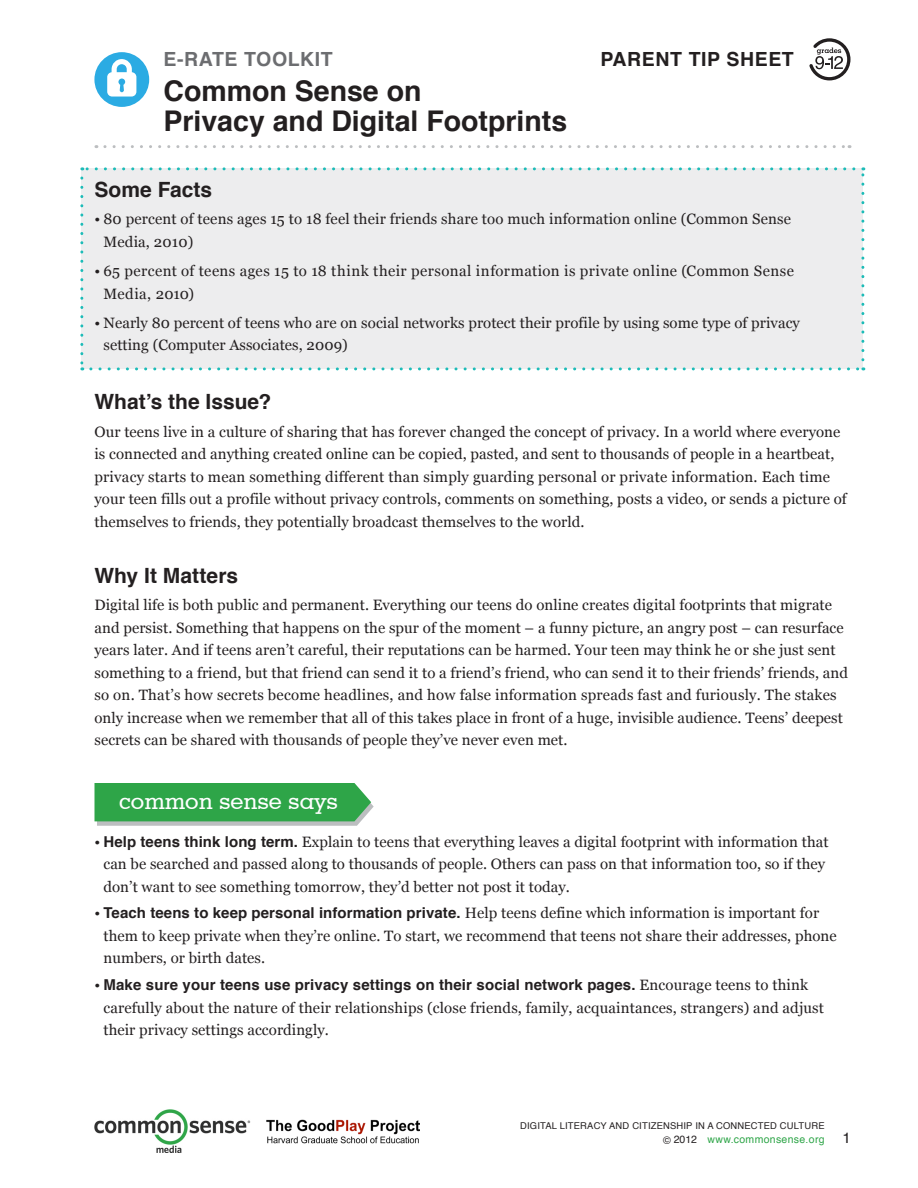
<style>
.page{position:relative;width:918px;height:1188px;background:#fff}
.page>*{position:absolute;margin:0;border:0;box-sizing:border-box;transform-origin:0 0}
.t1{font:700 28.5px/30px "Helvetica";color:#231f20}
.t2{font:500 24px "Geometric Slab 703 BT";color:#fff}
.t3{font:700 21px "Helvetica";color:#231f20}
.t4{font:700 19.5px "Helvetica";letter-spacing:.03em;color:#231f20}
.t5{font:700 19.5px "Helvetica";letter-spacing:.03em;color:#6c6d70}
.t6{font:15px/22.5px "Georgia";letter-spacing:.005em;color:#231f20}
.t7{font:15px/22.5px "Georgia";letter-spacing:.03em;color:#231f20}
.t8{font:15px "Helvetica";color:#231f20}
.t9{font:10.5px "Helvetica";letter-spacing:.03em;color:#2ea548}
.t10{font:9.3px "Helvetica";letter-spacing:.02em;color:#231f20}
.s1{font-family:"Helvetica";font-weight:700}
.s2{color:#231f20}
</style>
<div class="page">
<img style="left:266px;top:1119px;width:154px;height:25px">
<svg style="left:809px;top:38px;width:41px;height:42px"></svg>
<svg style="left:105px;top:145px;width:745px;height:3px"></svg>
<img style="left:94px;top:1110px;width:156px;height:43px">
<div style="left:94px;top:52px;width:55px;height:55px;background:#2babe3;border-radius:50%"></div>
<svg style="left:107px;top:59px;width:29px;height:38px"></svg>
<div style="left:82px;top:169px;width:781px;height:200px;background:#ededee"></div>
<svg style="left:861px;top:167px;width:3px;height:193px"></svg>
<svg style="left:82px;top:167px;width:772px;height:3px"></svg>
<svg style="left:80px;top:178px;width:3px;height:192px"></svg>
<svg style="left:91px;top:367px;width:773px;height:3px"></svg>
<svg style="left:95px;top:783px;width:279px;height:43px;background:#44ab5b"></svg>
<p class="t5" style="left:163px;top:44px;width:171px">e-rate toolkit</p>
<p class="t4" style="left:601px;top:44px;width:195px">parent tip sheet</p>
<p class="t1" style="left:163px;top:77px;width:405px">Common Sense on<br>Privacy and Digital Footprints</p>
<p class="t3" style="left:94px;top:173px;width:119px">Some Facts</p>
<p class="t6" style="left:104px;top:208px;width:689px;text-indent:-9px">• 80 percent of teens ages 15 to 18 feel their friends share too much information online (Common Sense<br>Media, 2010)</p>
<p class="t7" style="left:103px;top:260px;width:692px;text-indent:-9px">• 65 percent of teens ages 15 to 18 think their personal information is private online (Common Sense<br>Media, 2010)</p>
<p class="t6" style="left:103px;top:312px;width:698px;text-indent:-9px">• Nearly 80 percent of teens who are on social networks protect their profile by using some type of privacy setting (Computer Associates, 2009)</p>
<p class="t3" style="left:94px;top:385px;width:178px">What’s the Issue?</p>
<p class="t6" style="left:94px;top:421px;width:754px">Our teens live in a culture of sharing that has forever changed the concept of privacy. In a world where everyone is connected and anything created online can be copied, pasted, and sent to thousands of people in a heartbeat, privacy starts to mean something different than simply guarding personal or private information. Each time your teen fills out a profile without privacy controls, comments on something, posts a video, or sends a picture of themselves to friends, they potentially broadcast themselves to the world.</p>
<p class="t3" style="left:94px;top:559px;width:145px">Why It Matters</p>
<p class="t6" style="left:94px;top:594px;width:755px">Digital life is both public and permanent. Everything our teens do online creates digital footprints that migrate and persist. Something that happens on the spur of the moment – a funny picture, an angry post – can resurface years later. And if teens aren’t careful, their reputations can be harmed. Your teen may think he or she just sent something to a friend, but that friend can send it to a friend’s friend, who can send it to their friends’ friends, and so on. That’s how secrets become headlines, and how false information spreads fast and furiously. The stakes only increase when we remember that all of this takes place in front of a huge, invisible audience. Teens’ deepest secrets can be shared with thousands of people they’ve never even met.</p>
<p class="t2" style="left:119px;top:786px;width:220px">common sense says</p>
<p class="t6" style="left:103px;top:830px;width:727px;text-indent:-9px">• <span class="s1">Help teens think long term.</span> Explain to teens that everything leaves a digital footprint with information that can be searched and passed along to thousands of people. Others can pass on that information too, so if they don’t want to see something tomorrow, they’d better not post it today.</p>
<p class="t6" style="left:103px;top:902px;width:735px;text-indent:-9px">• <span class="s1">Teach teens to keep personal information private.</span> Help teens define which information is important for them to keep private when they’re online. To start, we recommend that teens not share their addresses, phone numbers, or birth dates.</p>
<p class="t6" style="left:103px;top:974px;width:722px;text-indent:-9px">• <span class="s1">Make sure your teens use privacy settings on their social network pages.</span> Encourage teens to think carefully about the nature of their relationships (close friends, family, acquaintances, strangers) and adjust their privacy settings accordingly.</p>
<p class="t10" style="left:520px;top:1119px;width:306px">DIGITAL LITERACY AND CITIZENSHIP IN A CONNECTED CULTURE</p>
<p class="t9" style="left:663px;top:1131px;width:163px"><span class="s2">© 2012</span> www.commonsense.org</p>
<p class="t8" style="left:842px;top:1126px;width:10px">1</p>
</div>
